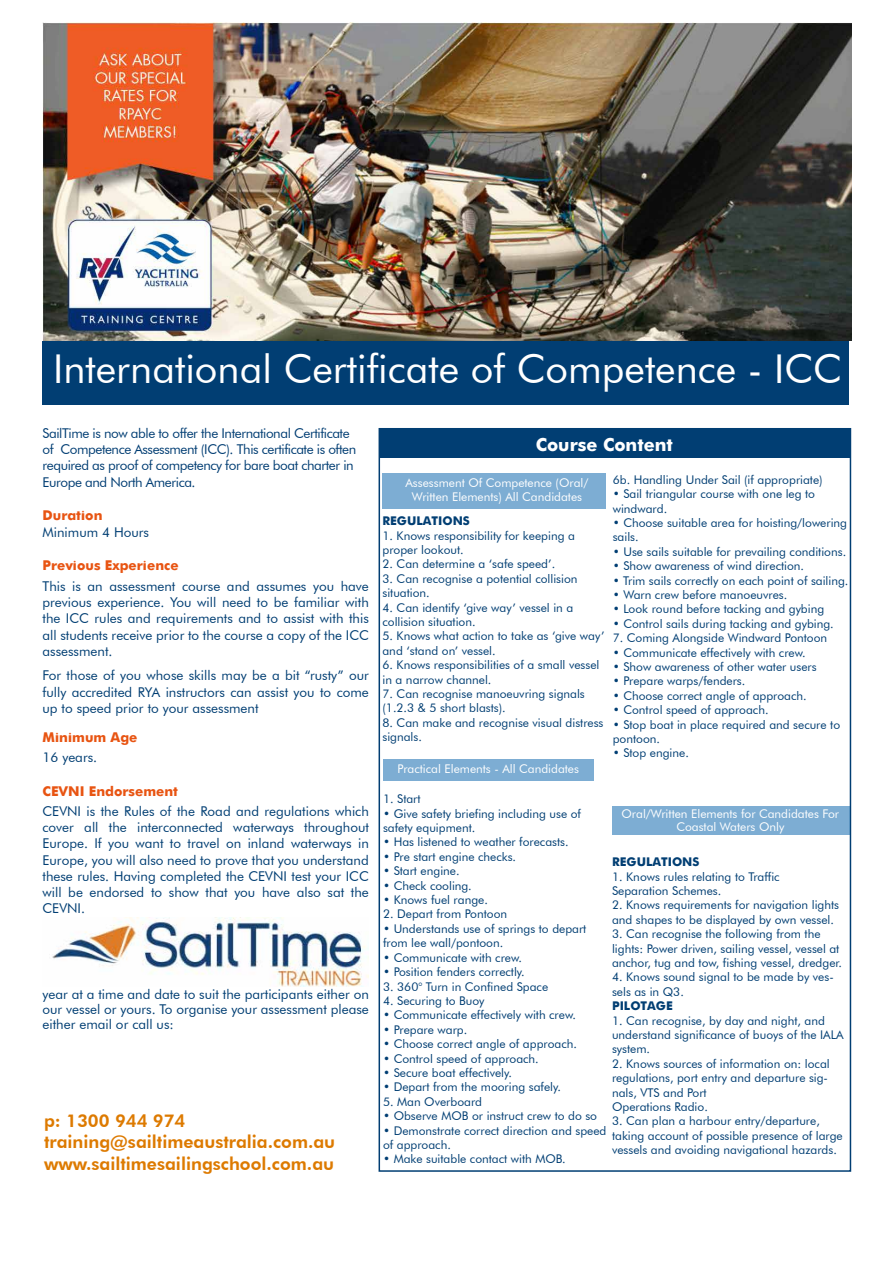
<style>
.page{position:relative;width:893px;height:1263px;background:#fff}
.page>*{position:absolute;margin:0;border:0;box-sizing:border-box;transform-origin:0 0}
.t1{font:39.75px "Futura BT";color:#fff}
.t2{font:700 18px "Futura";color:#fff}
.t3{font:800 17.7px/21.5px "Futura BT";color:#dd7a00}
.t4{font:13.5px/16.2px "Futura BT";color:#013e73;text-align:justify}
.t5{font:13.5px/16.2px "Futura BT";letter-spacing:-.03em;color:#003d73}
.t6{font:700 13.5px "Futura";color:#e85412}
.t7{font:12px/14.4px "Futura BT";color:#013e73}
.t8{font:12px/13.5px "Futura BT";color:#fff;text-align:center}
.t9{font:700 12px "Futura";color:#013e73}
</style>
<div class="page">
<div style="left:43px;top:340px;width:806px;height:65px;background:#013e73"></div>
<div style="left:379px;top:428px;width:472px;height:744px;background:#fff;border:2px solid #013e73"></div>
<div style="left:379px;top:429px;width:471px;height:29px;background:#013e73"></div>
<div style="left:382px;top:473px;width:224px;height:36px;background:#7dadd3"></div>
<div style="left:383px;top:759px;width:210px;height:21px;background:#7dadd3"></div>
<div style="left:612px;top:806px;width:238px;height:29px;background:#7dadd3"></div>
<img style="left:52px;top:917px;width:317px;height:69px">
<img style="left:43px;top:23px;width:808px;height:317px">
<h1 class="t1" style="left:53px;top:345px;width:790px">International Certificate of Competence - ICC</h1>
<p class="t5" style="left:43px;top:425px;width:315px">SailTime is now able to offer the International Certificate of Competence Assessment (ICC). This certificate is often required as proof of competency for bare boat charter in Europe and North America.</p>
<p class="t6" style="left:43px;top:505px;width:62px">Duration</p>
<p class="t4" style="left:43px;top:524px;width:108px">Minimum 4 Hours</p>
<p class="t6" style="left:43px;top:556px;width:138px">Previous Experience</p>
<p class="t4" style="left:43px;top:578px;width:328px">This is an assessment course and assumes you have previous experience. You will need to be familiar with the ICC rules and requirements and to assist with this all students receive prior to the course a copy of the ICC assessment.</p>
<p class="t4" style="left:43px;top:667px;width:328px">For those of you whose skills may be a bit “rusty” our fully accredited RYA instructors can assist you to come up to speed prior to your assessment</p>
<p class="t6" style="left:43px;top:727px;width:96px">Minimum Age</p>
<p class="t4" style="left:43px;top:749px;width:56px">16 years.</p>
<p class="t6" style="left:43px;top:781px;width:137px">CEVNI Endorsement</p>
<p class="t4" style="left:43px;top:803px;width:328px">CEVNI is the Rules of the Road and regulations which cover all the interconnected waterways throughout Europe. If you want to travel on inland waterways in Europe, you will also need to prove that you understand these rules. Having completed the CEVNI test your ICC will be endorsed to show that you have also sat the CEVNI.</p>
<h2 class="t2" style="left:536px;top:431px;width:138px">Course Content</h2>
<p class="t8" style="left:405px;top:476px;width:184px">Assessment Of Competence (Oral/<br>Written Elements) All Candidates</p>
<p class="t7" style="left:613px;top:472px;width:211px">6b. Handling Under Sail (if appropriate)</p>
<p class="t7" style="left:613px;top:487px;width:204px">• Sail triangular course with one leg to windward.</p>
<p class="t7" style="left:613px;top:515px;width:236px">• Choose suitable area for hoisting/lowering sails.</p>
<p class="t7" style="left:613px;top:544px;width:235px">• Use sails suitable for prevailing conditions.</p>
<p class="t7" style="left:613px;top:559px;width:193px">• Show awareness of wind direction.</p>
<p class="t7" style="left:613px;top:573px;width:237px">• Trim sails correctly on each point of sailing.</p>
<p class="t7" style="left:613px;top:587px;width:176px">• Warn crew before manoeuvres.</p>
<p class="t7" style="left:613px;top:602px;width:213px">• Look round before tacking and gybing</p>
<p class="t7" style="left:613px;top:616px;width:222px">• Control sails during tacking and gybing.</p>
<p class="t7" style="left:613px;top:631px;width:216px">7. Coming Alongside Windward Pontoon</p>
<p class="t7" style="left:613px;top:645px;width:194px">• Communicate effectively with crew.</p>
<p class="t7" style="left:613px;top:659px;width:205px">• Show awareness of other water users</p>
<p class="t7" style="left:613px;top:674px;width:134px">• Prepare warps/fenders.</p>
<p class="t7" style="left:613px;top:688px;width:195px">• Choose correct angle of approach.</p>
<p class="t7" style="left:613px;top:703px;width:157px">• Control speed of approach.</p>
<p class="t7" style="left:613px;top:717px;width:229px">• Stop boat in place required and secure to pontoon.</p>
<p class="t7" style="left:613px;top:746px;width:78px">• Stop engine.</p>
<p class="t9" style="left:382px;top:512px;width:89px">REGULATIONS</p>
<p class="t7" style="left:382px;top:528px;width:194px">1. Knows responsibility for keeping a proper lookout.</p>
<p class="t7" style="left:382px;top:557px;width:174px">2. Can determine a ‘safe speed’.</p>
<p class="t7" style="left:382px;top:571px;width:197px">3. Can recognise a potential collision situation.</p>
<p class="t7" style="left:382px;top:600px;width:192px">4. Can identify ‘give way’ vessel in a collision situation.</p>
<p class="t7" style="left:382px;top:629px;width:224px">5. Knows what action to take as ‘give way’ and ‘stand on’ vessel.</p>
<p class="t7" style="left:382px;top:658px;width:218px">6. Knows responsibilities of a small vessel in a narrow channel.</p>
<p class="t7" style="left:382px;top:686px;width:204px">7. Can recognise manoeuvring signals (1.2.3 &amp; 5 short blasts).</p>
<p class="t7" style="left:382px;top:715px;width:223px">8. Can make and recognise visual distress signals.</p>
<p class="t8" style="left:397px;top:762px;width:183px">Practical Elements - All Candidates</p>
<p class="t7" style="left:383px;top:792px;width:39px">1. Start</p>
<p class="t7" style="left:383px;top:806px;width:200px">• Give safety briefing including use of safety equipment.</p>
<p class="t7" style="left:383px;top:835px;width:187px">• Has listened to weather forecasts.</p>
<p class="t7" style="left:383px;top:849px;width:135px">• Pre start engine checks.</p>
<p class="t7" style="left:383px;top:864px;width:78px">• Start engine.</p>
<p class="t7" style="left:383px;top:878px;width:90px">• Check cooling.</p>
<p class="t7" style="left:383px;top:892px;width:106px">• Knows fuel range.</p>
<p class="t7" style="left:383px;top:907px;width:126px">2. Depart from Pontoon</p>
<p class="t7" style="left:383px;top:921px;width:205px">• Understands use of springs to depart from lee wall/pontoon.</p>
<p class="t7" style="left:383px;top:950px;width:140px">• Communicate with crew.</p>
<p class="t7" style="left:383px;top:964px;width:143px">• Position fenders correctly.</p>
<p class="t7" style="left:383px;top:979px;width:167px">3. 360° Turn in Confined Space</p>
<p class="t7" style="left:383px;top:993px;width:103px">4. Securing to Buoy</p>
<p class="t7" style="left:383px;top:1008px;width:194px">• Communicate effectively with crew.</p>
<p class="t7" style="left:383px;top:1022px;width:86px">• Prepare warp.</p>
<p class="t7" style="left:383px;top:1036px;width:195px">• Choose correct angle of approach.</p>
<p class="t7" style="left:383px;top:1051px;width:157px">• Control speed of approach.</p>
<p class="t7" style="left:383px;top:1065px;width:130px">• Secure boat effectively.</p>
<p class="t7" style="left:383px;top:1080px;width:179px">• Depart from the mooring safely.</p>
<p class="t7" style="left:383px;top:1094px;width:101px">5. Man Overboard</p>
<p class="t7" style="left:383px;top:1108px;width:216px">• Observe MOB or instruct crew to do so</p>
<p class="t7" style="left:383px;top:1123px;width:225px">• Demonstrate correct direction and speed of approach.</p>
<p class="t7" style="left:383px;top:1152px;width:184px">• Make suitable contact with MOB.</p>
<p class="t8" style="left:621px;top:807px;width:219px">Oral/Written Elements for Candidates For<br>Coastal Waters Only</p>
<p class="t9" style="left:612px;top:853px;width:89px">REGULATIONS</p>
<p class="t7" style="left:612px;top:869px;width:169px">1. Knows rules relating to Traffic<br>Separation Schemes.</p>
<p class="t7" style="left:612px;top:898px;width:229px">2. Knows requirements for navigation lights and shapes to be displayed by own vessel.</p>
<p class="t7" style="left:612px;top:926px;width:231px">3. Can recognise the following from the lights: Power driven, sailing vessel, vessel at anchor, tug and tow, fishing vessel, dredger.</p>
<p class="t7" style="left:612px;top:970px;width:223px">4. Knows sound signal to be made by ves&shy;sels as in Q3.</p>
<p class="t9" style="left:612px;top:997px;width:62px">PILOTAGE</p>
<p class="t7" style="left:612px;top:1013px;width:233px">1. Can recognise, by day and night, and understand significance of buoys of the IALA system.</p>
<p class="t7" style="left:612px;top:1056px;width:219px">2. Knows sources of information on: local regulations, port entry and departure sig&shy;nals, VTS and Port<br>Operations Radio.</p>
<p class="t7" style="left:612px;top:1114px;width:232px">3. Can plan a harbour entry/departure, taking account of possible presence of large vessels and avoiding navigational hazards.</p>
<p class="t4" style="left:43px;top:986px;width:328px;line-height:15px">year at a time and date to suit the participants either on our vessel or yours. To organise your assessment please either email or call us:</p>
<h3 class="t3" style="left:44px;top:1109px;width:293px">p: 1300 944 974 training@sailtimeaustralia.com.au www.sailtimesailingschool.com.au</h3>
</div>
